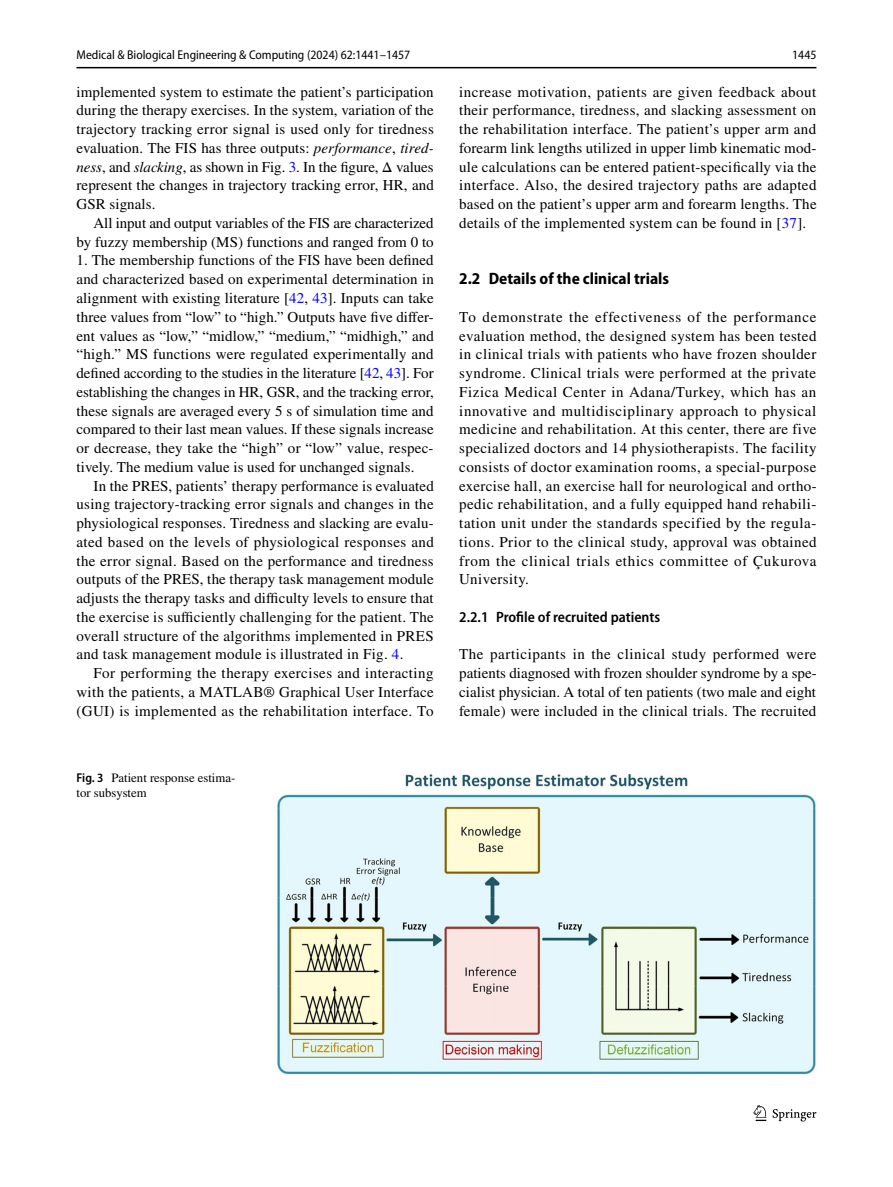
<style>
.page{position:relative;width:893px;height:1187px;background:#fff}
.page>*{position:absolute;margin:0;border:0;box-sizing:border-box;transform-origin:0 0}
.t1{font:700 semi-condensed 16.5px "Myriad Pro";color:#000}
.t2{font:15px/18.8px "STIX";letter-spacing:.015em;color:#000;text-align:justify}
.t3{font:15px/18.8px "STIX";letter-spacing:-.005em;color:#000;text-align:right}
.t4{font:600 semi-condensed 15px "Myriad Pro";color:#000}
.t5{font:semi-condensed 12.75px "Myriad Pro";color:#000}
.t6{font:12.75px/15px "STIX";color:#000}
.s1{font-style:italic}
.s2{color:#00f}
.s3{font-family:"Myriad Pro";font-weight:600;font-stretch:semi-condensed}
</style>
<div class="page">
<hr style="left:77px;top:67px;width:739px;height:1px;background:#000">
<svg style="left:753px;top:1105px;width:13px;height:15px"></svg>
<svg style="left:773px;top:1109px;width:43px;height:12px"></svg>
<img style="left:277px;top:773px;width:539px;height:300px">
<p class="t5" style="left:77px;top:48px;width:335px">Medical &amp; Biological Engineering &amp; Computing (2024) 62:1441–1457</p>
<p class="t5" style="left:792px;top:48px;width:26px">1445</p>
<p class="t2" style="left:77px;top:83px;width:359px">implemented system to estimate the patient’s participation during the therapy exercises. In the system, variation of the trajectory tracking error signal is used only for tiredness evaluation. The FIS has three outputs: <span class="s1">performance</span>, <span class="s1">tired&shy;ness</span>, and <span class="s1">slacking</span>, as shown in Fig. <span class="s2">3</span>. In the figure, Δ values represent the changes in trajectory tracking error, HR, and GSR signals.</p>
<p class="t3" style="left:77px;top:214px;width:359px">All input and output variables of the FIS are characterized by fuzzy membership (MS) functions and ranged from 0 to</p>
<p class="t2" style="left:77px;top:252px;width:359px">1. The membership functions of the FIS have been defined and characterized based on experimental determination in alignment with existing literature [<span class="s2">42</span>, <span class="s2">43</span>]. Inputs can take three values from “low” to “high.” Outputs have five differ&shy;ent values as “low,” “midlow,” “medium,” “midhigh,” and “high.” MS functions were regulated experimentally and defined according to the studies in the literature [<span class="s2">42</span>, <span class="s2">43</span>]. For establishing the changes in HR, GSR, and the tracking error, these signals are averaged every 5 s of simulation time and compared to their last mean values. If these signals increase or decrease, they take the “high” or “low” value, respec&shy;tively. The medium value is used for unchanged signals.</p>
<p class="t2" style="left:77px;top:477px;width:359px;text-indent:17px">In the PRES, patients’ therapy performance is evaluated using trajectory-tracking error signals and changes in the physiological responses. Tiredness and slacking are evalu&shy;ated based on the levels of physiological responses and the error signal. Based on the performance and tiredness outputs of the PRES, the therapy task management module adjusts the therapy tasks and difficulty levels to ensure that the exercise is sufficiently challenging for the patient. The overall structure of the algorithms implemented in PRES and task management module is illustrated in Fig. <span class="s2">4</span>.</p>
<p class="t2" style="left:77px;top:664px;width:359px;text-indent:17px">For performing the therapy exercises and interacting with the patients, a MATLAB® Graphical User Interface (GUI) is implemented as the rehabilitation interface. To</p>
<p class="t2" style="left:459px;top:83px;width:359px">increase motivation, patients are given feedback about their performance, tiredness, and slacking assessment on the rehabilitation interface. The patient’s upper arm and forearm link lengths utilized in upper limb kinematic mod&shy;ule calculations can be entered patient-specifically via the interface. Also, the desired trajectory paths are adapted based on the patient’s upper arm and forearm lengths. The details of the implemented system can be found in [<span class="s2">37</span>].</p>
<p class="t1" style="left:459px;top:269px;width:211px">2.2 Details of the clinical trials</p>
<p class="t2" style="left:459px;top:308px;width:359px">To demonstrate the effectiveness of the performance evaluation method, the designed system has been tested in clinical trials with patients who have frozen shoulder syndrome. Clinical trials were performed at the private Fizica Medical Center in Adana/Turkey, which has an innovative and multidisciplinary approach to physical medicine and rehabilitation. At this center, there are five specialized doctors and 14 physiotherapists. The facility consists of doctor examination rooms, a special-purpose exercise hall, an exercise hall for neurological and ortho&shy;pedic rehabilitation, and a fully equipped hand rehabili&shy;tation unit under the standards specified by the regula&shy;tions. Prior to the clinical study, approval was obtained from the clinical trials ethics committee of Çukurova University.</p>
<p class="t4" style="left:459px;top:608px;width:202px">2.2.1 Profile of recruited patients</p>
<p class="t2" style="left:459px;top:646px;width:359px">The participants in the clinical study performed were patients diagnosed with frozen shoulder syndrome by a spe&shy;cialist physician. A total of ten patients (two male and eight female) were included in the clinical trials. The recruited</p>
<p class="t6" style="left:77px;top:770px;width:160px"><span class="s3">Fig. 3</span> Patient response estima&shy;tor subsystem</p>
</div>
